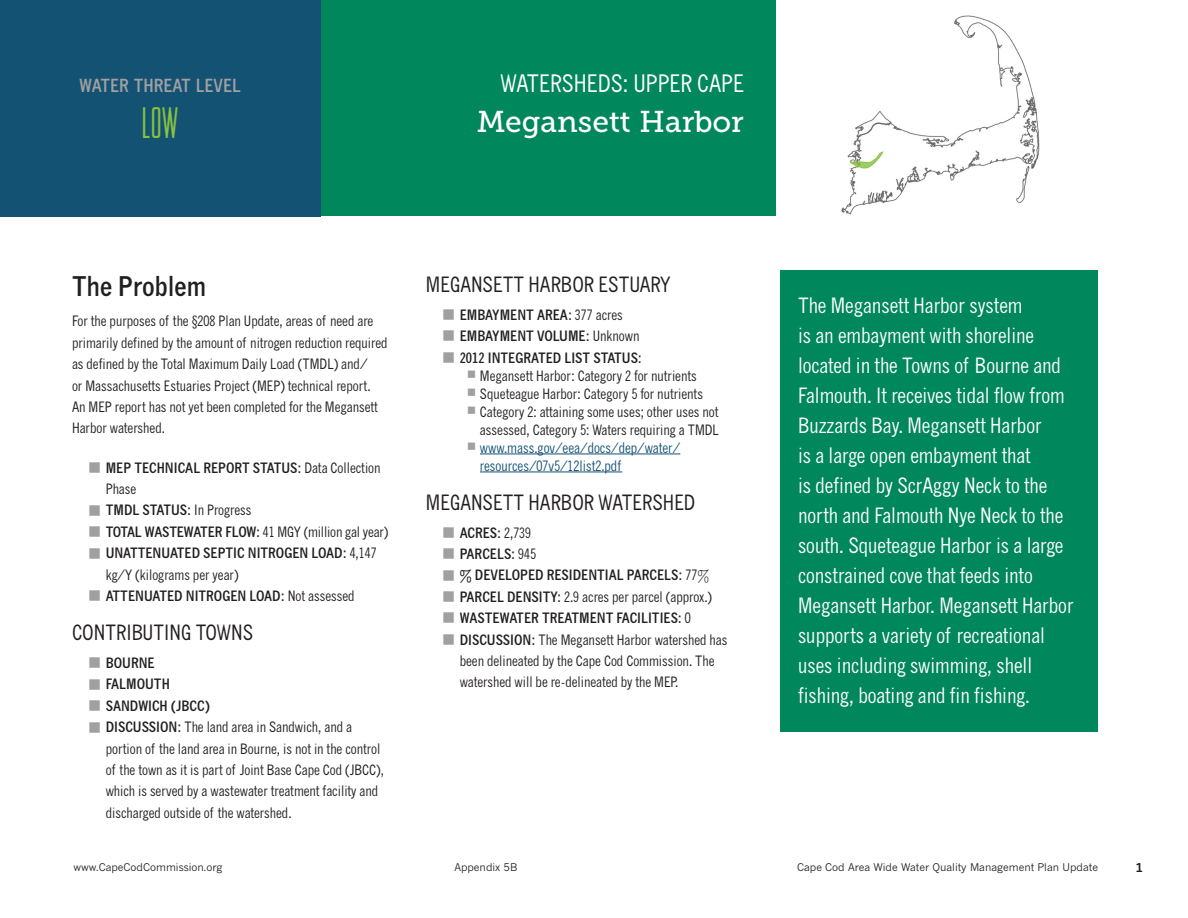
<style>
.page{position:relative;width:1188px;height:918px;background:#fff}
.page>*{position:absolute;margin:0;border:0;box-sizing:border-box;transform-origin:0 0}
.Threat-Low-new{font:43.95px "Arvil Sans";color:#85c240;scale:.78 1}
.Watershed_Names-Titl{font:30px "Museo Slab 500";color:#fff}
.Heading_2{font:700 condensed 27px "News Gothic MT Std";color:#231f20}
.Watershed_Region_-_T{font:condensed 24px "News Gothic MT Std";color:#fff}
.Chapter_Intro{font:condensed 21px/30px "News Gothic MT Std";color:#fff}
.Heading_3{font:condensed 21px "News Gothic MT Std";color:#231f20}
.Water_Threat-New{font:700 condensed 18px "News Gothic MT Std";color:#a1a0a0}
.t1{font:condensed 14.25px/21.3px "News Gothic MT Std";color:#231f20}
.t2{font:700 condensed 14.25px/21.3px "News Gothic MT Std";color:#231f20}
.t3{font:condensed 14.25px/18px "News Gothic MT Std";color:#145274}
.t4{font:700 12px "News Gothic MT Std";color:#231f20}
.t5{font:10.5px "News Gothic MT Std";color:#231f20}
.s1{font-weight:400}
.s2{font-weight:700}
</style>
<div class="page">
<div style="left:0;top:0;width:776px;height:216px;background:#00875c"></div>
<div style="left:0;top:0;width:320px;height:216px;background:#145274"></div>
<div style="left:780px;top:270px;width:318px;height:461px;background:#00875c"></div>
<hr style="left:480px;top:454px;width:200px;height:1px;background:#145274">
<hr style="left:480px;top:472px;width:142px;height:1px;background:#145274">
<img style="left:841px;top:15px;width:199px;height:200px">
<p class="Water_Threat-New" style="left:80px;top:74px;width:163px">WATER THREAT LEVEL</p>
<p class="Threat-Low-new" style="left:142px;top:98px;width:48px">LOW</p>
<p class="Watershed_Region_-_T" style="left:500px;top:69px;width:245px">WATERSHEDS: UPPER CAPE</p>
<p class="Watershed_Names-Titl" style="left:477px;top:105px;width:269px">Megansett Harbor</p>
<p class="Heading_2" style="left:72px;top:270px;width:135px">The Problem</p>
<p class="t1" style="left:72px;top:311px;width:317px">For the purposes of the §208 Plan Update, areas of need are primarily defined by the amount of nitrogen reduction required as defined by the Total Maximum Daily Load (TMDL) and/<br>or Massachusetts Estuaries Project (MEP) technical report.<br>An MEP report has not yet been completed for the Megansett Harbor watershed.</p>
<p class="t2" style="left:106px;top:457px;width:276px">MEP TECHNICAL REPORT STATUS: <span class="s1">Data Collection<br>Phase</span></p>
<p class="t2" style="left:106px;top:500px;width:147px">TMDL STATUS: <span class="s1">In Progress</span></p>
<p class="t1" style="left:106px;top:521px;width:284px"><span class="s2">TOTAL WASTEWATER FLOW:</span> 41 MGY (million gal year)</p>
<p class="t2" style="left:106px;top:542px;width:272px">UNATTENUATED SEPTIC NITROGEN LOAD: <span class="s1">4,147 kg/Y (kilograms per year)</span></p>
<p class="t2" style="left:106px;top:585px;width:250px">ATTENUATED NITROGEN LOAD: <span class="s1">Not assessed</span></p>
<p class="Heading_3" style="left:72px;top:620px;width:183px">CONTRIBUTING TOWNS</p>
<p class="t2" style="left:106px;top:652px;width:51px">BOURNE</p>
<p class="t2" style="left:106px;top:674px;width:66px">FALMOUTH</p>
<p class="t2" style="left:106px;top:695px;width:106px">SANDWICH (JBCC)</p>
<p class="t1" style="left:106px;top:717px;width:280px"><span class="s2">DISCUSSION:</span> The land area in Sandwich, and a portion of the land area in Bourne, is not in the control of the town as it is part of Joint Base Cape Cod (JBCC), which is served by a wastewater treatment facility and discharged outside of the watershed.</p>
<p class="Heading_3" style="left:426px;top:272px;width:246px">MEGANSETT HARBOR ESTUARY</p>
<p class="t2" style="left:460px;top:304px;width:165px">EMBAYMENT AREA: <span class="s1">377 acres</span></p>
<p class="t2" style="left:460px;top:325px;width:181px">EMBAYMENT VOLUME: <span class="s1">Unknown</span></p>
<p class="t2" style="left:460px;top:347px;width:184px">2012 INTEGRATED LIST STATUS:</p>
<p class="t1" style="left:480px;top:365px;width:218px">Megansett Harbor: Category 2 for nutrients</p>
<p class="t1" style="left:480px;top:383px;width:225px">Squeteague Harbor: Category 5 for nutrients</p>
<p class="t1" style="left:480px;top:402px;width:240px;line-height:18px">Category 2: attaining some uses; other uses not assessed, Category 5: Waters requiring a TMDL</p>
<p class="t3" style="left:480px;top:438px;width:202px">www.mass.gov/eea/docs/dep/water/ resources/07v5/12list2.pdf</p>
<p class="Heading_3" style="left:426px;top:490px;width:271px">MEGANSETT HARBOR WATERSHED</p>
<p class="t2" style="left:460px;top:522px;width:73px">ACRES: <span class="s1">2,739</span></p>
<p class="t2" style="left:460px;top:543px;width:78px">PARCELS: <span class="s1">945</span></p>
<p class="t2" style="left:460px;top:564px;width:251px">% DEVELOPED RESIDENTIAL PARCELS: <span class="s1">77%</span></p>
<p class="t1" style="left:460px;top:586px;width:254px"><span class="s2">PARCEL DENSITY:</span> 2.9 acres per parcel (approx.)</p>
<p class="t2" style="left:460px;top:607px;width:233px">WASTEWATER TREATMENT FACILITIES: <span class="s1">0</span></p>
<p class="t1" style="left:460px;top:629px;width:269px"><span class="s2">DISCUSSION:</span> The Megansett Harbor watershed has been delineated by the Cape Cod Commission. The watershed will be re-delineated by the MEP.</p>
<p class="Chapter_Intro" style="left:798px;top:291px;width:277px">The Megansett Harbor system<br>is an embayment with shoreline located in the Towns of Bourne and Falmouth. It receives tidal flow from Buzzards Bay. Megansett Harbor<br>is a large open embayment that<br>is defined by ScrAggy Neck to the north and Falmouth Nye Neck to the south. Squeteague Harbor is a large constrained cove that feeds into Megansett Harbor. Megansett Harbor supports a variety of recreational uses including swimming, shell fishing, boating and fin fishing.</p>
<p class="t5" style="left:74px;top:860px;width:150px">www.CapeCodCommission.org</p>
<p class="t5" style="left:454px;top:861px;width:65px">Appendix 5B</p>
<p class="t5" style="left:797px;top:861px;width:302px">Cape Cod Area Wide Water Quality Management Plan Update</p>
<p class="t4" style="left:1135px;top:860px;width:9px">1</p>
</div>
